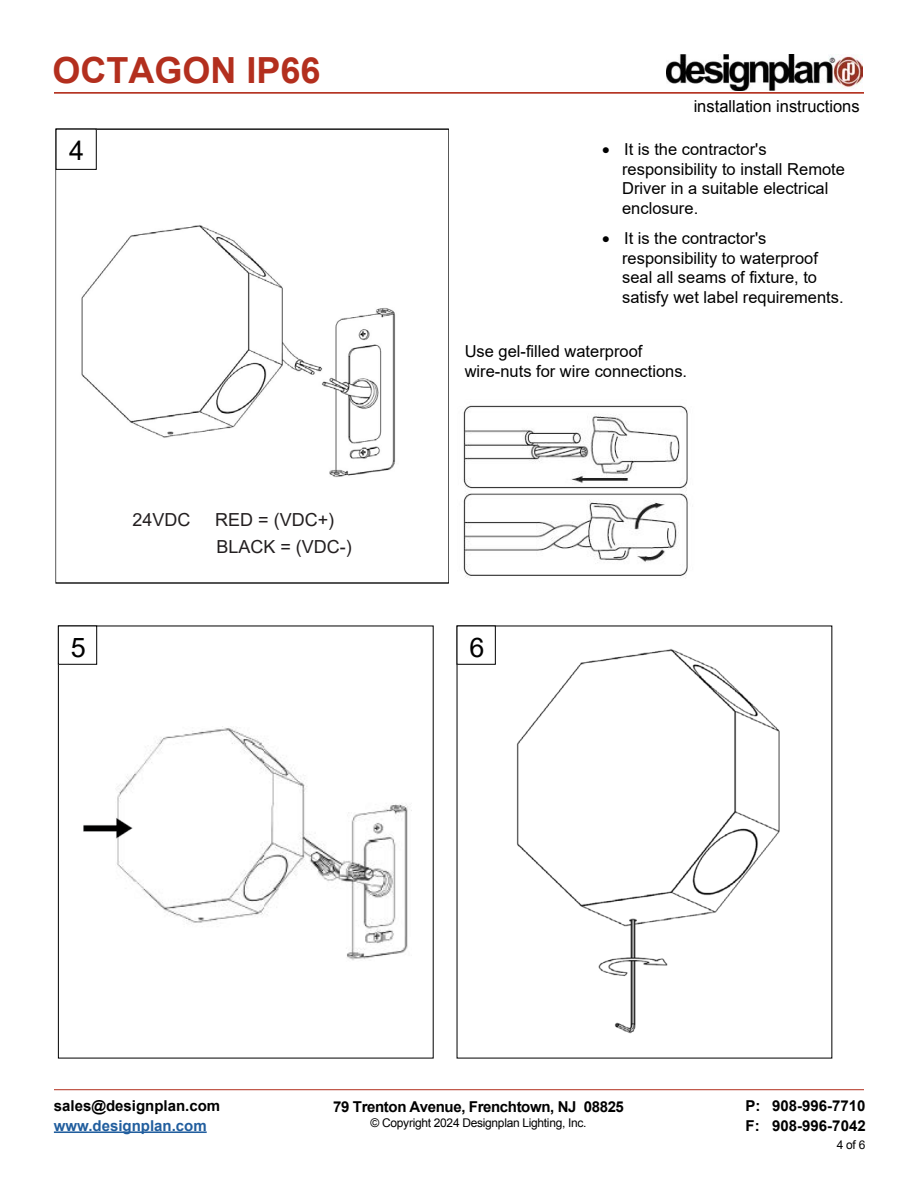
<style>
.page{position:relative;width:918px;height:1188px;background:#fff}
.page>*{position:absolute;margin:0;border:0;box-sizing:border-box;transform-origin:0 0}
.t1{font:700 36px "Arial";color:#b32f1e}
.t2{font:27px "Arial";color:#000}
.t3{font:18px/26.5px "Arial";color:#231f20}
.t4{font:16.5px/19.8px "Arial";color:#000}
.t5{font:700 15px/19.5px "Arial";color:#000}
.t6{font:700 15px "Arial";letter-spacing:-.025em;color:#000}
.t7{font:700 15px "Arial";color:#215e9e}
.t8{font:12px "Arial";letter-spacing:-.025em;color:#000}
.s1{font-style:inherit}
</style>
<div class="page">
<hr style="left:54px;top:1089px;width:810px;height:1px;background:#b32f1e">
<hr style="left:54px;top:1131px;width:153px;height:2px;background:#215e9e">
<hr style="left:54px;top:93px;width:810px;height:1px;background:#b32f1e">
<img style="left:463px;top:405px;width:225px;height:173px">
<img style="left:81px;top:225px;width:315px;height:252px">
<div style="left:56px;top:129px;width:41px;height:41px;border:1px solid #000"></div>
<div style="left:58px;top:626px;width:39px;height:39px;border:1px solid #000"></div>
<img style="left:516px;top:649px;width:264px;height:385px">
<div style="left:457px;top:626px;width:39px;height:39px;border:1px solid #000"></div>
<img style="left:117px;top:726px;width:291px;height:234px">
<img style="left:83px;top:817px;width:51px;height:23px">
<img style="left:667px;top:55px;width:195px;height:36px">
<h1 class="t1" style="left:53px;top:45px;width:270px">OCTAGON <span class="s1">IP6</span>6</h1>
<h2 class="t2" style="left:69px;top:132px;width:17px">4</h2>
<p class="t3" style="left:132px;top:506px;width:59px">24VDC</p>
<p class="t3" style="left:215px;top:506px;width:138px">RED = (VDC+)<br>BLACK = (VDC-)</p>
<p class="t4" style="left:694px;top:96px;width:167px">installation instructions</p>
<p class="t4" style="left:622px;top:139px;width:224px;text-indent:-20px">• It is the contractor's responsibility to install Remote<br>Driver in a suitable electrical enclosure.</p>
<p class="t4" style="left:622px;top:228px;width:223px;text-indent:-20px">• It is the contractor's responsibility to waterproof seal all seams of fixture, to satisfy wet label requirements.</p>
<p class="t4" style="left:465px;top:342px;width:224px">Use gel-filled waterproof wire-nuts for wire connections.</p>
<h2 class="t2" style="left:71px;top:629px;width:17px">5</h2>
<h2 class="t2" style="left:469px;top:629px;width:17px">6</h2>
<p class="t5" style="left:54px;top:1096px;width:168px">sales@designplan.com</p>
<p class="t7" style="left:54px;top:1115px;width:154px">www.designplan.com</p>
<p class="t6" style="left:333px;top:1096px;width:292px">79 Trenton Avenue, Frenchtown, NJ 08825</p>
<p class="t8" style="left:371px;top:1115px;width:217px">© Copyright 202<span class="s1">4</span> Designplan Lighting, Inc.</p>
<p class="t5" style="left:746px;top:1096px;width:122px">P: 908-996-7710<br>F: 908-996-7042</p>
<p class="t8" style="left:837px;top:1136px;width:30px">4 of 6</p>
</div>
